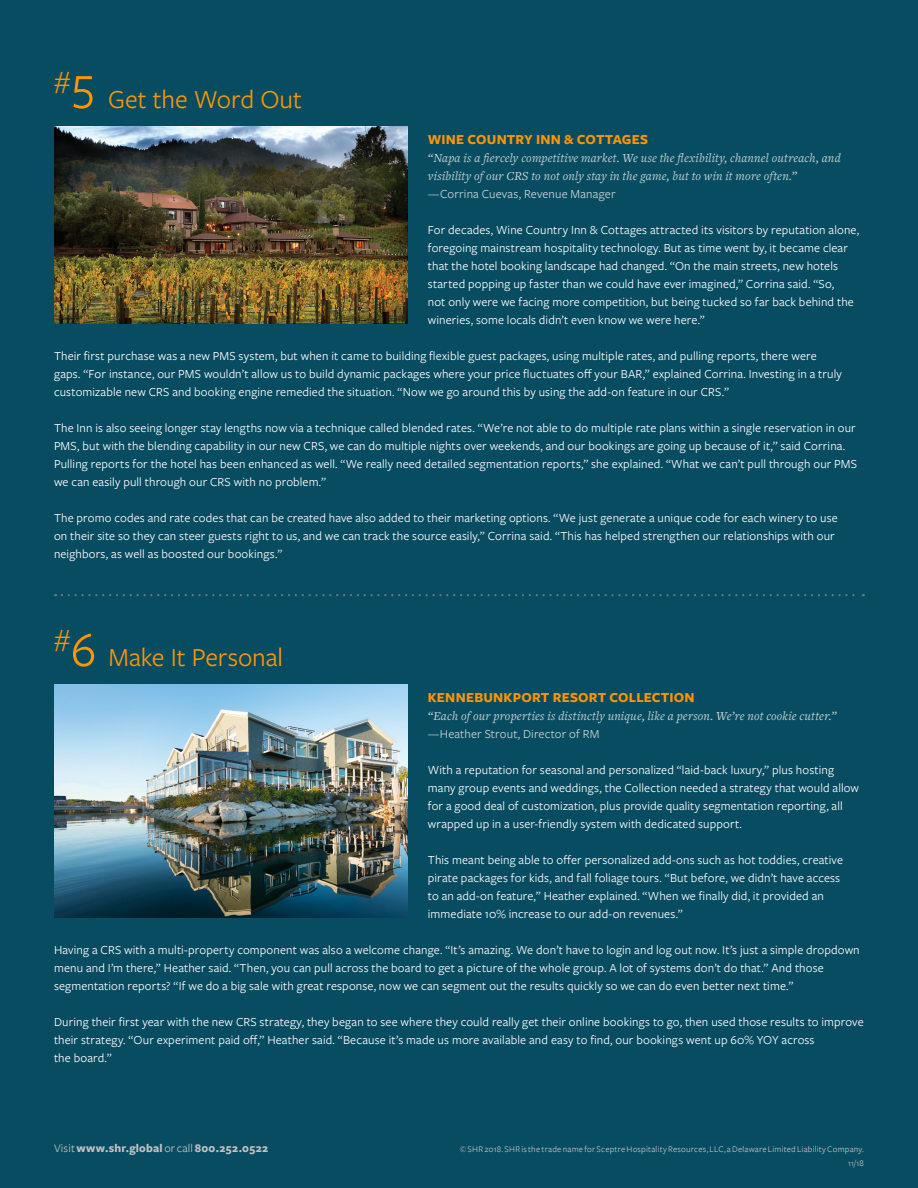
<style>
.page{position:relative;width:918px;height:1188px;background:#084c61}
.page>*{position:absolute;margin:0;border:0;box-sizing:border-box;transform-origin:0 0}
.Strategy{font:27px "Freight Sans Pro";letter-spacing:-.005em;color:#ff9500}
.Subhead{font:700 14.25px "Freight Sans Pro";letter-spacing:.015em;color:#ff9500}
.copy{font:12.75px/18px "Freight Sans Pro";letter-spacing:.01em;color:#fff}
.t1{font:italic 12.75px/18px "Freight Text Pro";letter-spacing:.015em;color:#c8d3d5}
.copy-2{font:12.75px "Freight Sans Pro";letter-spacing:.01em;color:#c8d3d5}
.t2{font:700 12px "Freight Sans";letter-spacing:.025em;color:#c1c1c2}
.t3{font:9px/13.5px "Freight Sans";letter-spacing:.025em;color:#c1c1c2;text-align:right}
.s1{font-size:51px}
.s2{font-weight:400}
</style>
<div class="page">
<svg style="left:62px;top:594px;width:802px;height:2px"></svg>
<img style="left:54px;top:126px;width:354px;height:198px">
<img style="left:54px;top:684px;width:354px;height:234px">
<p class="Strategy" style="left:54px;top:81px;width:250px"><sup>#</sup><span class="s1">5</span> Get the Word Out</p>
<p class="Subhead" style="left:428px;top:130px;width:222px">WINE COUNTRY INN &amp; COTTAGES</p>
<p class="t1" style="left:428px;top:148px;width:414px">“Napa is a fiercely competitive market. We use the flexibility, channel outreach, and visibility of our CRS to not only stay in the game, but to win it more often.”</p>
<p class="copy-2" style="left:428px;top:185px;width:189px">—Corrina Cuevas, Revenue Manager</p>
<p class="copy" style="left:428px;top:220px;width:433px">For decades, Wine Country Inn &amp; Cottages attracted its visitors by reputation alone, foregoing mainstream hospitality technology. But as time went by, it became clear that the hotel booking landscape had changed. “On the main streets, new hotels started popping up faster than we could have ever imagined,” Corrina said. “So,<br>not only were we facing more competition, but being tucked so far back behind the wineries, some locals didn’t even know we were here.”</p>
<p class="copy" style="left:54px;top:346px;width:790px">Their first purchase was a new PMS system, but when it came to building flexible guest packages, using multiple rates, and pulling reports, there were gaps. “For instance, our PMS wouldn’t allow us to build dynamic packages where your price fluctuates off your BAR,” explained Corrina. Investing in a truly customizable new CRS and booking engine remedied the situation. “Now we go around this by using the add-on feature in our CRS.”</p>
<p class="copy" style="left:54px;top:418px;width:805px">The Inn is also seeing longer stay lengths now via a technique called blended rates. “We’re not able to do multiple rate plans within a single reservation in our PMS, but with the blending capability in our new CRS, we can do multiple nights over weekends, and our bookings are going up because of it,” said Corrina.<br>Pulling reports for the hotel has been enhanced as well. “We really need detailed segmentation reports,” she explained. “What we can’t pull through our PMS we can easily pull through our CRS with no problem.”</p>
<p class="copy" style="left:54px;top:508px;width:785px">The promo codes and rate codes that can be created have also added to their marketing options. “We just generate a unique code for each winery to use on their site so they can steer guests right to us, and we can track the source easily,” Corrina said. “This has helped strengthen our relationships with our neighbors, as well as boosted our bookings.”</p>
<p class="Strategy" style="left:54px;top:639px;width:231px"><sup>#</sup><span class="s1">6</span> Make It Personal</p>
<p class="Subhead" style="left:428px;top:688px;width:268px">KENNEBUNKPORT RESORT COLLECTION</p>
<p class="t1" style="left:428px;top:706px;width:410px">“Each of our properties is distinctly unique, like a person. We’re not cookie cutter.”</p>
<p class="copy-2" style="left:428px;top:725px;width:173px">—Heather Strout, Director of RM</p>
<p class="copy" style="left:428px;top:760px;width:433px">With a reputation for seasonal and personalized “laid-back luxury,” plus hosting many group events and weddings, the Collection needed a strategy that would allow for a good deal of customization, plus provide quality segmentation reporting, all wrapped up in a user-friendly system with dedicated support.</p>
<p class="copy" style="left:428px;top:850px;width:417px">This meant being able to offer personalized add-ons such as hot toddies, creative pirate packages for kids, and fall foliage tours. “But before, we didn’t have access to an add-on feature,” Heather explained. “When we finally did, it provided an immediate 10% increase to our add-on revenues.”</p>
<p class="copy" style="left:54px;top:940px;width:807px">Having a CRS with a multi-property component was also a welcome change. “It’s amazing. We don’t have to login and log out now. It’s just a simple dropdown menu and I’m there,” Heather said. “Then, you can pull across the board to get a picture of the whole group. A lot of systems don’t do that.” And those segmentation reports? “If we do a big sale with great response, now we can segment out the results quickly so we can do even better next time.”</p>
<p class="copy" style="left:54px;top:1012px;width:811px">During their first year with the new CRS strategy, they began to see where they could really get their online bookings to go, then used those results to improve their strategy. “Our experiment paid off,” Heather said. “Because it’s made us more available and easy to find, our bookings went up 60% YOY across<br>the board.”</p>
<p class="t2" style="left:54px;top:1142px;width:216px"><span class="s2">Visit</span> www.shr.global <span class="s2">or call</span> 800.252.0522</p>
<p class="t3" style="left:460px;top:1143px;width:406px">© SHR 2018. SHR is the trade name for Sceptre Hospitality Resources, LLC, a Delaware Limited Liability Company.<br>11/18</p>
</div>
